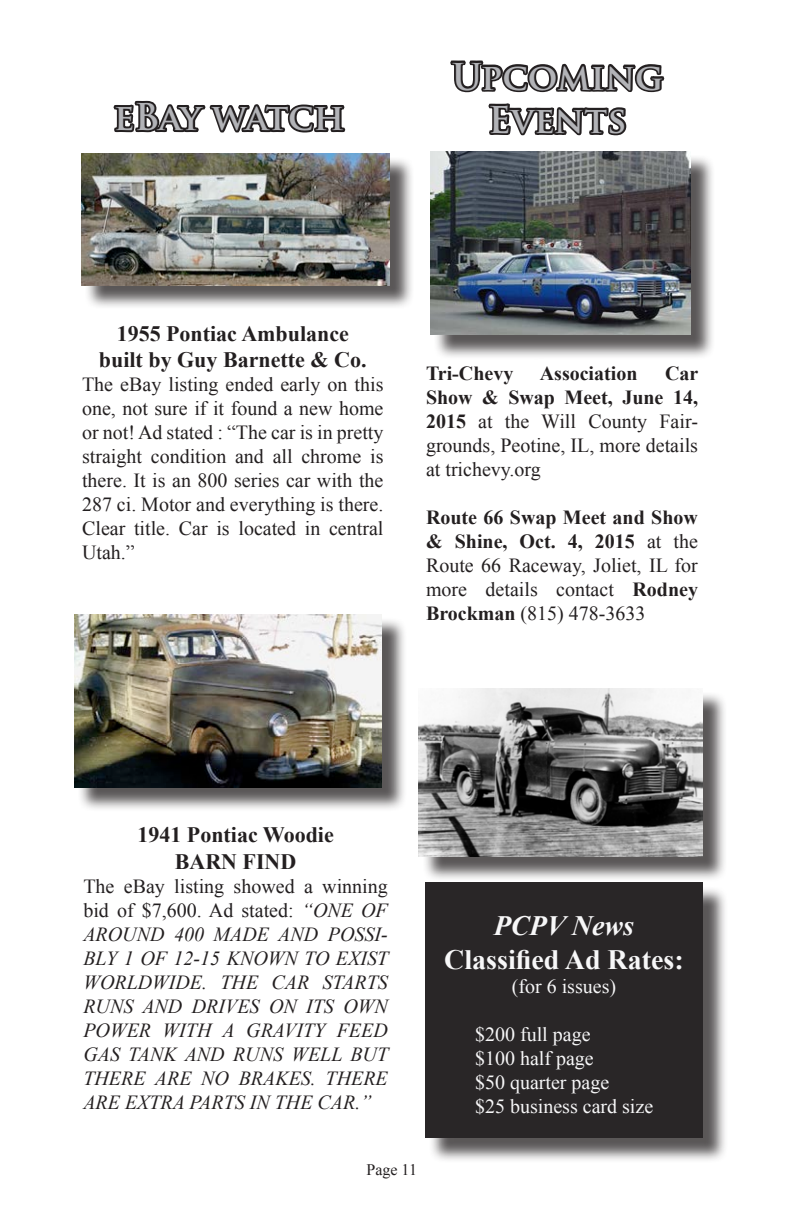
<style>
.page{position:relative;width:792px;height:1224px;background:#fff}
.page>*{position:absolute;margin:0;border:0;box-sizing:border-box;transform-origin:0 0}
.t1{font:700 36px/43.2px "Trajan Pro";color:#b2b3b7;text-align:center}
.t2{font:700 36px "Trajan Pro";letter-spacing:-.03em;color:#b2b3b7}
.t3{font:700 28px "Times New Roman";color:#f7f7f8}
.t4{font:italic 700 28px "Times New Roman";color:#f7f7f8}
.t5{font:700 22px/26.4px "Times New Roman";color:#231f20;text-align:center}
.t6{font:20px/24px "Times New Roman";color:#231f20;text-align:justify}
.t7{font:italic 20px/24px "Times New Roman";color:#231f20;text-align:justify}
.t8{font:20px/24px "Times New Roman";color:#f7f7f8}
.t9{font:700 20px "Times New Roman";color:#231f20}
.t10{font:16px "Times New Roman";color:#231f20}
.s1{font-weight:700}
.s2{font-style:normal}
</style>
<div class="page">
<div style="left:422px;top:691px;width:305px;height:191px;background:#231f20;opacity:.75"></div>
<img style="left:419px;top:688px;width:283px;height:169px">
<svg style="left:450px;top:60px;width:215px;height:76px"></svg>
<div style="left:428px;top:886px;width:300px;height:278px;background:#231f20;opacity:.75"></div>
<div style="left:425px;top:882px;width:278px;height:256px;background:#292627"></div>
<svg style="left:112px;top:100px;width:235px;height:54px"></svg>
<div style="left:433px;top:154px;width:283px;height:206px;background:#231f20;opacity:.75"></div>
<img style="left:430px;top:151px;width:261px;height:184px">
<div style="left:77px;top:617px;width:330px;height:195px;background:#231f20;opacity:.75"></div>
<img style="left:74px;top:614px;width:308px;height:173px">
<div style="left:85px;top:157px;width:329px;height:153px;background:#231f20;opacity:.75"></div>
<img style="left:82px;top:154px;width:308px;height:131px">
<h1 class="t2" style="left:114px;top:95px;width:233px">eBay watch</h1>
<h1 class="t1" style="left:452px;top:55px;width:213px">Upcoming<br>Events</h1>
<p class="t5" style="left:99px;top:320px;width:269px">1955 Pontiac Ambulance built by Guy Barnette &amp; Co.</p>
<p class="t6" style="left:82px;top:372px;width:303px">The eBay listing ended early on this one, not sure if it found a new home or not! Ad stated : “The car is in pretty straight condition and all chrome is there. It is an 800 series car with the 287 ci. Motor and everything is there.<br>Clear title. Car is located in central Utah.”</p>
<p class="t9" style="left:426px;top:359px;width:89px">Tri-Chevy</p>
<p class="t9" style="left:540px;top:359px;width:99px">Association</p>
<p class="t6" style="left:426px;top:361px;width:274px;text-indent:239px"><span class="s1">Car Show &amp; Swap Meet, June 14, 2015</span> at the Will County Fair&shy;grounds, Peotine, IL, more details at trichevy.org</p>
<p class="t6" style="left:426px;top:505px;width:274px"><span class="s1">Route 66 Swap Meet and Show &amp; Shine, Oct. 4, 2015</span> at the Route 66 Raceway, Joliet, IL for more details contact <span class="s1">Rodney Brockman</span> (815) 478-3633</p>
<p class="t5" style="left:137px;top:821px;width:198px">1941 Pontiac Woodie<br>BARN FIND</p>
<p class="t7" style="left:83px;top:874px;width:306px"><span class="s2">The eBay listing showed a winning bid of $7,600. Ad stated:</span> “ONE OF AROUND 400 MADE AND POSSI-BLY 1 OF 12-15 KNOWN TO EXIST WORLDWIDE. THE CAR STARTS RUNS AND DRIVES ON ITS OWN POWER WITH A GRAVITY FEED GAS TANK AND RUNS WELL BUT THERE ARE NO BRAKES. THERE ARE EXTRA PARTS IN THE CAR.”</p>
<p class="t10" style="left:367px;top:1159px;width:52px">Page 11</p>
<h2 class="t4" style="left:494px;top:906px;width:142px">PCPV News</h2>
<h2 class="t3" style="left:444px;top:940px;width:241px">Classified Ad Rates:</h2>
<p class="t8" style="left:512px;top:974px;width:106px">(for 6 issues)</p>
<p class="t8" style="left:475px;top:1022px;width:180px">$200 full page<br>$100 half page<br>$50 quarter page<br>$25 business card size</p>
</div>
